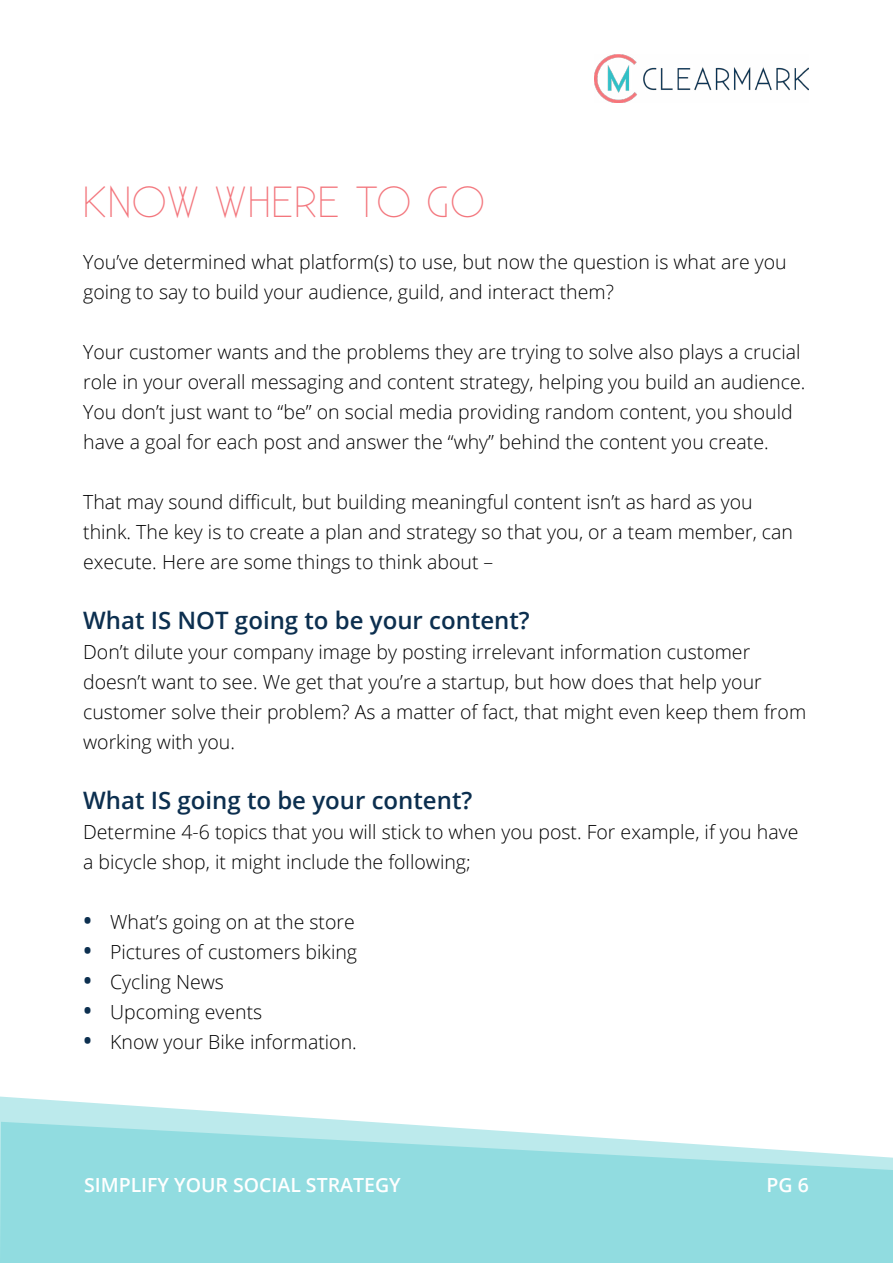
<style>
.page{position:relative;width:893px;height:1263px;background:#fff}
.page>*{position:absolute;margin:0;border:0;box-sizing:border-box;transform-origin:0 0}
.t1{font:300 43.5px "Existence";color:#f3767d}
.t2{font:600 24px "Open Sans";color:#0c2f4f}
.t3{font:300 19.5px/30px "Open Sans";color:#000}
.t4{font:600 19.5px "Open Sans";color:#fff}
.s1{font-weight:600;font-size:24px;color:#0c2f4f}
</style>
<div class="page">
<svg style="left:0;top:1096px;width:370px;height:26px"></svg>
<svg style="left:0;top:1122px;width:893px;height:141px;background:#9ddfe3"></svg>
<img style="left:595px;top:54px;width:214px;height:49px">
<h1 class="t1" style="left:82px;top:179px;width:404px">KNOW WHERE TO GO</h1>
<p class="t3" style="left:83px;top:246px;width:705px">You’ve determined what platform(s) to use, but now the question is what are you going to say to build your audience, guild, and interact them?</p>
<p class="t3" style="left:83px;top:336px;width:724px">Your customer wants and the problems they are trying to solve also plays a crucial role in your overall messaging and content strategy, helping you build an audience.<br>You don’t just want to “be” on social media providing random content, you should have a goal for each post and answer the “why” behind the content you create.</p>
<p class="t3" style="left:83px;top:486px;width:711px">That may sound difficult, but building meaningful content isn’t as hard as you think. The key is to create a plan and strategy so that you, or a team member, can execute. Here are some things to think about –</p>
<p class="t2" style="left:83px;top:603px;width:448px">What IS NOT going to be your content?</p>
<p class="t3" style="left:83px;top:636px;width:724px">Don’t dilute your company image by posting irrelevant information customer doesn’t want to see. We get that you’re a startup, but how does that help your customer solve their problem? As a matter of fact, that might even keep them from working with you.</p>
<p class="t2" style="left:83px;top:783px;width:391px">What IS going to be your content?</p>
<p class="t3" style="left:83px;top:816px;width:717px">Determine 4-6 topics that you will stick to when you post. For example, if you have a bicycle shop, it might include the following;</p>
<p class="t3" style="left:83px;top:906px;width:273px"><span class="s1">•</span> What’s going on at the store</p>
<p class="t3" style="left:83px;top:936px;width:275px"><span class="s1">•</span> Pictures of customers biking</p>
<p class="t3" style="left:83px;top:966px;width:142px"><span class="s1">•</span> Cycling News</p>
<p class="t3" style="left:83px;top:996px;width:181px"><span class="s1">•</span> Upcoming events</p>
<p class="t3" style="left:83px;top:1026px;width:275px"><span class="s1">•</span> Know your Bike information.</p>
<p class="t4" style="left:84px;top:1171px;width:318px">SIMPLIFY YOUR SOCIAL STRATEGY</p>
<p class="t4" style="left:767px;top:1171px;width:44px">PG 6</p>
</div>
